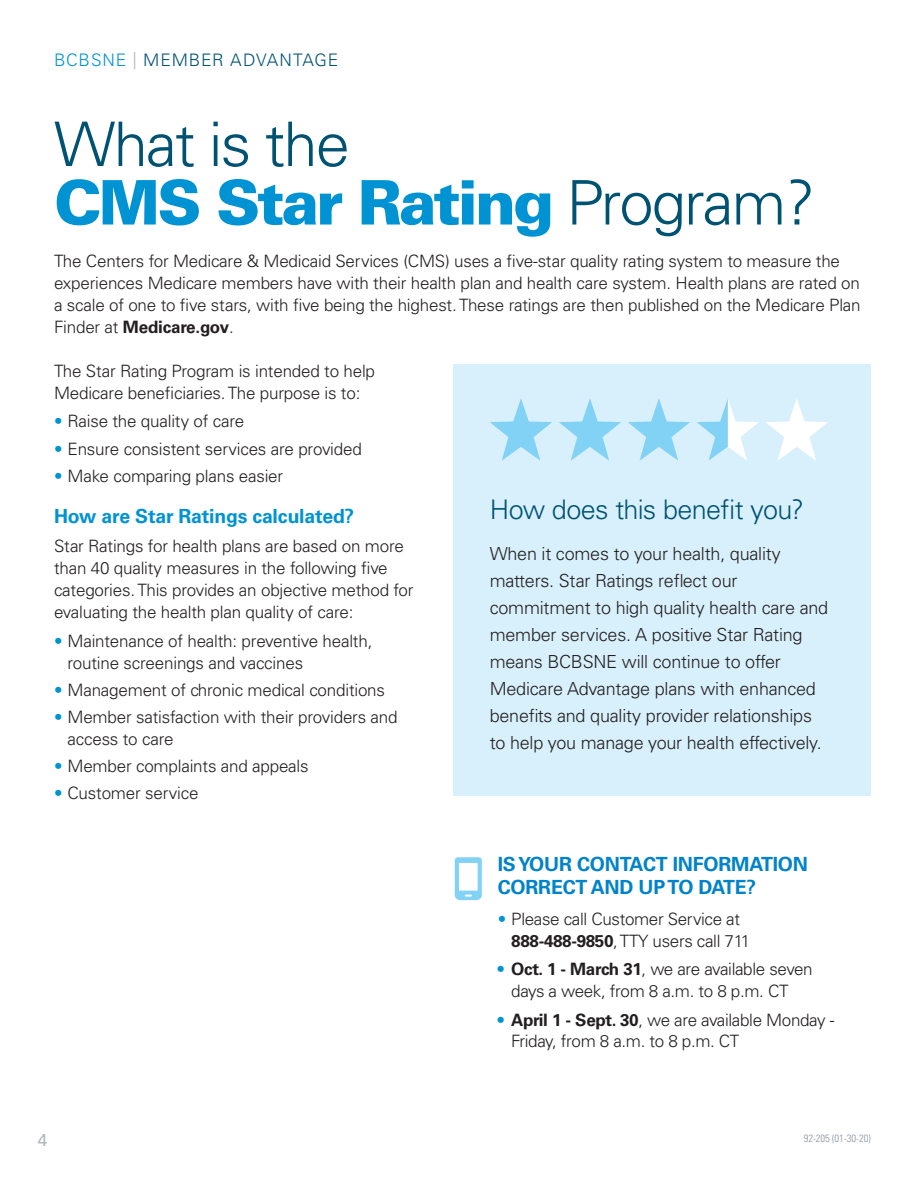
<style>
.page{position:relative;width:918px;height:1188px;background:#fff}
.page>*{position:absolute;margin:0;border:0;box-sizing:border-box;transform-origin:0 0}
.Body_Copy{font:300 61.5px/58.5px "Univers LT Std";letter-spacing:-.03em;color:#005273}
._13pt_Suheader{font:300 27px "Univers LT Std";letter-spacing:-.025em;color:#005273}
.Bullets{font:700 19.5px/22.5px "Univers LT Std";letter-spacing:-.01em;color:#0083ca}
._13pt_Suheader-2{font:700 19.5px "Univers LT Std";letter-spacing:-.01em;color:#0093d3}
.Body_Copy-2{font:300 18px/27px "Univers LT Std";letter-spacing:-.01em;color:#231f20}
.t1{font:300 17.25px "Univers LT Std";letter-spacing:.05em;color:#005273}
.Body_Copy-3{font:300 17.1px/22.2px "Univers LT Std";letter-spacing:-.01em;color:#231f20}
.t2{font:17.1px "Univers LT Std";color:#b0b5ba}
.Body_2016{font:300 condensed 10.5px "Univers LT Std";color:#889099}
.s1{color:#0093d3}
.s2{color:#b0b5ba}
.s3{font-weight:900;color:#0093d3}
.s4{font-weight:700}
.s5{font-weight:700;color:#0093d3}
</style>
<div class="page">
<div style="left:454px;top:364px;width:417px;height:432px;background:#d8f0fb"></div>
<svg style="left:490px;top:399px;width:62px;height:62px"></svg>
<svg style="left:697px;top:399px;width:62px;height:62px"></svg>
<svg style="left:766px;top:399px;width:62px;height:62px"></svg>
<svg style="left:628px;top:398px;width:62px;height:63px"></svg>
<svg style="left:559px;top:398px;width:62px;height:63px"></svg>
<svg style="left:455px;top:857px;width:27px;height:43px"></svg>
<p class="t1" style="left:54px;top:50px;width:286px"><span class="s1">BCBSNE</span> <span class="s2">|</span> MEMBER ADVANTAGE</p>
<p class="Body_Copy" style="left:54px;top:115px;width:763px">What is the<br><span class="s3">CMS Star Rating</span> Program?</p>
<p class="Body_Copy-3" style="left:54px;top:250px;width:808px">The Centers for Medicare &amp; Medicaid Services (CMS) uses a five-star quality rating system to measure the experiences Medicare members have with their health plan and health care system. Health plans are rated on a scale of one to five stars, with five being the highest. These ratings are then published on the Medicare Plan Finder at <span class="s4">Medicare.gov</span>.</p>
<p class="Body_Copy-3" style="left:54px;top:360px;width:323px">The Star Rating Program is intended to help<br>Medicare beneficiaries. The purpose is to:</p>
<p class="Body_Copy-3" style="left:54px;top:410px;width:192px"><span class="s1">•</span> Raise the quality of care</p>
<p class="Body_Copy-3" style="left:54px;top:437px;width:309px"><span class="s1">•</span> Ensure consistent services are provided</p>
<p class="Body_Copy-3" style="left:54px;top:465px;width:231px"><span class="s1">•</span> Make comparing plans easier</p>
<p class="_13pt_Suheader-2" style="left:54px;top:505px;width:302px">How are Star Ratings calculated?</p>
<p class="Body_Copy-3" style="left:54px;top:535px;width:361px">Star Ratings for health plans are based on more than 40 quality measures in the following five categories. This provides an objective method for evaluating the health plan quality of care:</p>
<p class="Body_Copy-3" style="left:68px;top:630px;width:306px;line-height:21.8px;text-indent:-14px"><span class="s1">•</span> Maintenance of health: preventive health, routine screenings and vaccines</p>
<p class="Body_Copy-3" style="left:54px;top:679px;width:333px"><span class="s1">•</span> Management of chronic medical conditions</p>
<p class="Body_Copy-3" style="left:68px;top:706px;width:332px;line-height:21.8px;text-indent:-14px"><span class="s1">•</span> Member satisfaction with their providers and access to care</p>
<p class="Body_Copy-3" style="left:54px;top:755px;width:256px"><span class="s1">•</span> Member complaints and appeals</p>
<p class="Body_Copy-3" style="left:54px;top:782px;width:146px"><span class="s1">•</span> Customer service</p>
<p class="_13pt_Suheader" style="left:490px;top:493px;width:316px">How does this benefit you?</p>
<p class="Body_Copy-2" style="left:490px;top:540px;width:340px">When it comes to your health, quality matters. Star Ratings reflect our commitment to high quality health care and member services. A positive Star Rating means BCBSNE will continue to offer Medicare Advantage plans with enhanced benefits and quality provider relationships to help you manage your health effectively.</p>
<p class="t2" style="left:38px;top:1130px;width:11px">4</p>
<p class="Bullets" style="left:498px;top:853px;width:312px">IS YOUR CONTACT INFORMATION<br>CORRECT AND UP TO DATE?</p>
<p class="Body_Copy-3" style="left:511px;top:908px;width:241px;line-height:21.8px;text-indent:-14px"><span class="s1">•</span> Please call Customer Service at<br><span class="s4">888-488-9850</span>, TTY users call 711</p>
<p class="Body_Copy-3" style="left:511px;top:958px;width:303px;line-height:21.8px;text-indent:-14px"><span class="s5">•</span> <span class="s4">Oct. 1 - March 31</span>, we are available seven days a week, from 8 a.m. to 8 p.m. CT</p>
<p class="Body_Copy-3" style="left:511px;top:1009px;width:325px;line-height:21.8px;text-indent:-14px"><span class="s5">•</span> <span class="s4">April 1 - Sept. 30</span>, we are available Monday -<br>Friday, from 8 a.m. to 8 p.m. CT</p>
<p class="Body_2016" style="left:804px;top:1132px;width:69px">92-205 (01-30-20)</p>
</div>
